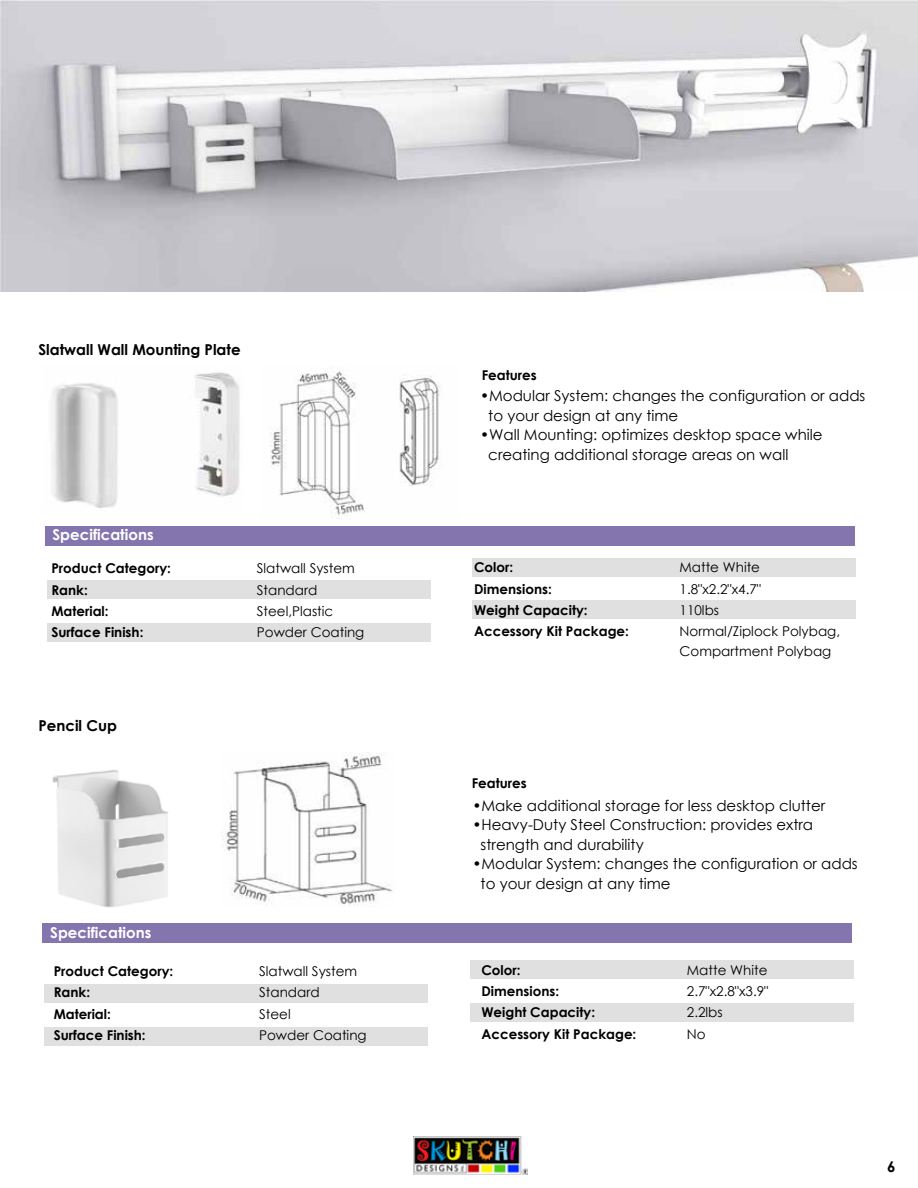
<style>
.page{position:relative;width:918px;height:1188px;background:#fff}
.page>*{position:absolute;margin:0;border:0;box-sizing:border-box;transform-origin:0 0}
.t1{font:15px/19.5px "Century Gothic";color:#000}
.t2{font:700 15px "Century Gothic";color:#000}
.t3{font:700 15px "Century Gothic";color:#fff}
.t4{font:700 13.5px "Century Gothic";color:#000}
.t5{font:13.5px/19.5px "Century Gothic";color:#000}
</style>
<div class="page">
<div style="left:470px;top:961px;width:384px;height:18px;background:#e0e0e0"></div>
<div style="left:470px;top:1003px;width:384px;height:18px;background:#e0e0e0"></div>
<div style="left:45px;top:984px;width:383px;height:19px;background:#e0e0e0"></div>
<div style="left:45px;top:1027px;width:383px;height:18px;background:#e0e0e0"></div>
<div style="left:472px;top:558px;width:384px;height:18px;background:#e0e0e0"></div>
<div style="left:472px;top:600px;width:384px;height:19px;background:#e0e0e0"></div>
<div style="left:47px;top:581px;width:383px;height:18px;background:#e0e0e0"></div>
<div style="left:47px;top:623px;width:383px;height:18px;background:#e0e0e0"></div>
<img style="left:52px;top:769px;width:116px;height:139px">
<img style="left:51px;top:372px;width:189px;height:136px">
<img style="left:413px;top:1137px;width:114px;height:38px">
<img style="left:222px;top:753px;width:171px;height:154px">
<img style="left:270px;top:371px;width:172px;height:145px">
<div style="left:45px;top:526px;width:810px;height:20px;background:#8475ae"></div>
<div style="left:43px;top:923px;width:809px;height:20px;background:#8475ae"></div>
<img style="left:1px;top:0;width:917px;height:292px">
<p class="t2" style="left:38px;top:338px;width:204px">Slatwall Wall Mounting Plate</p>
<p class="t3" style="left:53px;top:523px;width:103px">Specifications</p>
<p class="t4" style="left:51px;top:558px;width:121px">Product Category:</p>
<p class="t5" style="left:257px;top:558px;width:100px">Slatwall System</p>
<p class="t4" style="left:51px;top:579px;width:38px">Rank:</p>
<p class="t5" style="left:257px;top:580px;width:62px">Standard</p>
<p class="t4" style="left:51px;top:601px;width:59px">Material:</p>
<p class="t5" style="left:257px;top:601px;width:78px">Steel,Plastic</p>
<p class="t4" style="left:51px;top:622px;width:94px">Surface Finish:</p>
<p class="t5" style="left:257px;top:623px;width:109px">Powder Coating</p>
<p class="t2" style="left:38px;top:714px;width:80px">Pencil Cup</p>
<p class="t3" style="left:50px;top:921px;width:103px">Specifications</p>
<p class="t4" style="left:54px;top:961px;width:121px">Product Category:</p>
<p class="t5" style="left:259px;top:961px;width:100px">Slatwall System</p>
<p class="t4" style="left:54px;top:982px;width:38px">Rank:</p>
<p class="t5" style="left:259px;top:982px;width:62px">Standard</p>
<p class="t4" style="left:54px;top:1004px;width:59px">Material:</p>
<p class="t5" style="left:259px;top:1004px;width:33px">Steel</p>
<p class="t4" style="left:54px;top:1025px;width:94px">Surface Finish:</p>
<p class="t5" style="left:259px;top:1025px;width:109px">Powder Coating</p>
<p class="t4" style="left:482px;top:364px;width:57px">Features</p>
<p class="t1" style="left:488px;top:386px;width:379px;text-indent:-8px">•Modular System: changes the configuration or adds to your design at any time</p>
<p class="t1" style="left:488px;top:425px;width:336px;text-indent:-8px">•Wall Mounting: optimizes desktop space while creating additional storage areas on wall</p>
<p class="t4" style="left:474px;top:557px;width:41px">Color:</p>
<p class="t5" style="left:680px;top:557px;width:82px">Matte White</p>
<p class="t4" style="left:474px;top:578px;width:79px">Dimensions:</p>
<p class="t5" style="left:680px;top:579px;width:83px">1.8"x2.2"x4.7"</p>
<p class="t4" style="left:474px;top:600px;width:115px">Weight Capacity:</p>
<p class="t5" style="left:680px;top:600px;width:41px">110lbs</p>
<p class="t4" style="left:474px;top:621px;width:156px">Accessory Kit Package:</p>
<p class="t5" style="left:680px;top:622px;width:162px">Normal/Ziplock Polybag,<br>Compartment Polybag</p>
<p class="t4" style="left:472px;top:773px;width:57px">Features</p>
<p class="t1" style="left:472px;top:796px;width:354px">•Make additional storage for less desktop clutter</p>
<p class="t1" style="left:481px;top:815px;width:334px;text-indent:-8px">•Heavy-Duty Steel Construction: provides extra strength and durability</p>
<p class="t1" style="left:481px;top:854px;width:379px;text-indent:-8px">•Modular System: changes the configuration or adds to your design at any time</p>
<p class="t4" style="left:481px;top:960px;width:41px">Color:</p>
<p class="t5" style="left:687px;top:960px;width:82px">Matte White</p>
<p class="t4" style="left:481px;top:981px;width:79px">Dimensions:</p>
<p class="t5" style="left:687px;top:981px;width:83px">2.7"x2.8"x3.9"</p>
<p class="t4" style="left:481px;top:1002px;width:115px">Weight Capacity:</p>
<p class="t5" style="left:687px;top:1003px;width:37px">2.2lbs</p>
<p class="t4" style="left:481px;top:1024px;width:156px">Accessory Kit Package:</p>
<p class="t5" style="left:687px;top:1024px;width:20px">No</p>
<p class="t2" style="left:887px;top:1155px;width:10px">6</p>
</div>
